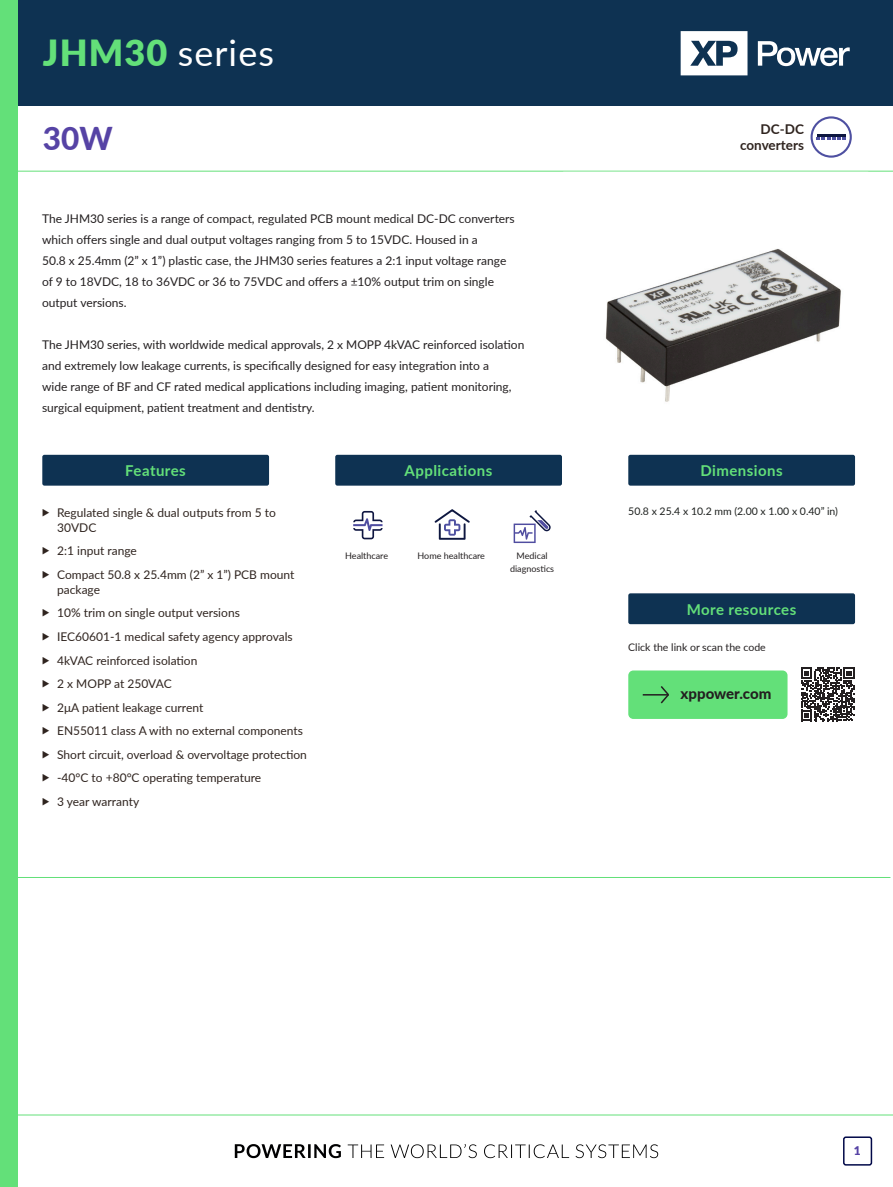
<style>
.page{position:relative;width:893px;height:1187px;background:#fff}
.page>*{position:absolute;margin:0;border:0;box-sizing:border-box;transform-origin:0 0}
.t1{font:36px "Lato";letter-spacing:.03em;color:#fff}
.t2{font:800 31.5px "Lato";color:#5643a5}
.t3{font:700 15px "Lato";letter-spacing:.03em;color:#63e079}
.t4{font:800 15px "Lato";color:#231f20}
.t5{font:700 13.5px "Lato";color:#2f241f}
.t6{font:12px/21px "Lato";color:#231f20}
.t7{font:12px/15px "Lato";color:#2f241f}
.t8{font:900 12px "Lato";color:#5643a5}
.t9{font:10.5px "Lato";color:#1f2220}
.t10{font:10.5px "Lato";color:#231f20}
.t11{font:9px/13.5px "Lato";color:#231f20;text-align:center}
.s1{font-weight:900;color:#63e079}
</style>
<div class="page">
<div style="left:0;top:0;width:893px;height:105px;background:#0e3252"></div>
<svg style="left:681px;top:31px;width:66px;height:44px"></svg>
<svg style="left:758px;top:41px;width:92px;height:25px"></svg>
<div style="left:0;top:0;width:17px;height:1186px;background:#63e079"></div>
<div style="left:42px;top:455px;width:227px;height:30px;background:#0e3252;border-radius:2px"></div>
<div style="left:335px;top:455px;width:227px;height:30px;background:#0e3252;border-radius:2px"></div>
<div style="left:628px;top:455px;width:227px;height:30px;background:#0e3252;border-radius:2px"></div>
<div style="left:628px;top:593px;width:227px;height:31px;background:#0e3252;border-radius:2px"></div>
<svg style="left:353px;top:511px;width:30px;height:28px"></svg>
<div style="left:843px;top:1136px;width:29px;height:29px;border:2px solid #010848;border-radius:2px"></div>
<hr style="left:18px;top:171px;width:875px;height:1px;background:#63e079">
<hr style="left:0;top:1114px;width:893px;height:1px;background:#63e079">
<svg style="left:235px;top:1144px;width:423px;height:13px"></svg>
<hr style="left:3px;top:877px;width:887px;height:1px;background:#63e079">
<svg style="left:514px;top:510px;width:37px;height:33px"></svg>
<svg style="left:435px;top:509px;width:35px;height:30px"></svg>
<div style="left:629px;top:671px;width:158px;height:47px;background:#63e079;border-radius:4px"></div>
<div style="left:628px;top:670px;width:159px;height:49px;border:2px solid #63e079;border-radius:4px"></div>
<svg style="left:643px;top:686px;width:26px;height:18px"></svg>
<svg style="left:801px;top:667px;width:54px;height:54px"></svg>
<img style="left:605px;top:249px;width:236px;height:153px">
<svg style="left:810px;top:116px;width:42px;height:42px"></svg>
<p class="t1" style="left:43px;top:27px;width:233px"><span class="s1">JHM30</span> series</p>
<p class="t2" style="left:43px;top:115px;width:71px">30W</p>
<p class="t6" style="left:42px;top:207px;width:474px">The JHM30 series is a range of compact, regulated PCB mount medical DC-DC converters which offers single and dual output voltages ranging from 5 to 15VDC. Housed in a<br>50.8 x 25.4mm (2” x 1”) plastic case, the JHM30 series features a 2:1 input voltage range of 9 to 18VDC, 18 to 36VDC or 36 to 75VDC and offers a ±10% output trim on single output versions.</p>
<p class="t6" style="left:42px;top:333px;width:484px">The JHM30 series, with worldwide medical approvals, 2 x MOPP 4kVAC reinforced isolation and extremely low leakage currents, is specifically designed for easy integration into a<br>wide range of BF and CF rated medical applications including imaging, patient monitoring, surgical equipment, patient treatment and dentistry.</p>
<p class="t5" style="left:761px;top:119px;width:45px">DC-DC</p>
<p class="t5" style="left:740px;top:135px;width:65px">converters</p>
<p class="t3" style="left:125px;top:459px;width:62px">Features</p>
<p class="t3" style="left:405px;top:459px;width:89px">Applications</p>
<p class="t3" style="left:700px;top:459px;width:84px">Dimensions</p>
<p class="t7" style="left:57px;top:504px;width:220px">Regulated single &amp; dual outputs from 5 to</p>
<p class="t9" style="left:628px;top:504px;width:211px">50.8 x 25.4 x 10.2 mm (2.00 x 1.00 x 0.40” in)</p>
<p class="t7" style="left:57px;top:519px;width:41px">30VDC</p>
<p class="t7" style="left:57px;top:543px;width:81px">2:1 input range</p>
<p class="t7" style="left:57px;top:566px;width:239px">Compact 50.8 x 25.4mm (2” x 1”) PCB mount package</p>
<p class="t7" style="left:57px;top:605px;width:184px">10% trim on single output versions</p>
<p class="t7" style="left:57px;top:628px;width:237px">IEC60601-1 medical safety agency approvals</p>
<p class="t7" style="left:57px;top:652px;width:142px">4kVAC reinforced isolation</p>
<p class="t7" style="left:57px;top:675px;width:116px">2 x MOPP at 250VAC</p>
<p class="t7" style="left:57px;top:699px;width:148px">2μA patient leakage current</p>
<p class="t7" style="left:57px;top:722px;width:247px">EN55011 class A with no external components</p>
<p class="t7" style="left:57px;top:746px;width:251px">Short circuit, overload &amp; overvoltage protection</p>
<p class="t7" style="left:57px;top:769px;width:206px">-40°C to +80°C operating temperature</p>
<p class="t7" style="left:57px;top:793px;width:84px">3 year warranty</p>
<p class="t11" style="left:345px;top:548px;width:44px">Healthcare</p>
<p class="t11" style="left:417px;top:548px;width:69px">Home healthcare</p>
<p class="t11" style="left:510px;top:548px;width:46px">Medical diagnostics</p>
<p class="t3" style="left:687px;top:598px;width:111px">More resources</p>
<p class="t10" style="left:628px;top:640px;width:139px">Click the link or scan the code</p>
<p class="t4" style="left:681px;top:682px;width:92px">xppower.com</p>
<p class="t8" style="left:854px;top:1141px;width:8px">1</p>
</div>
